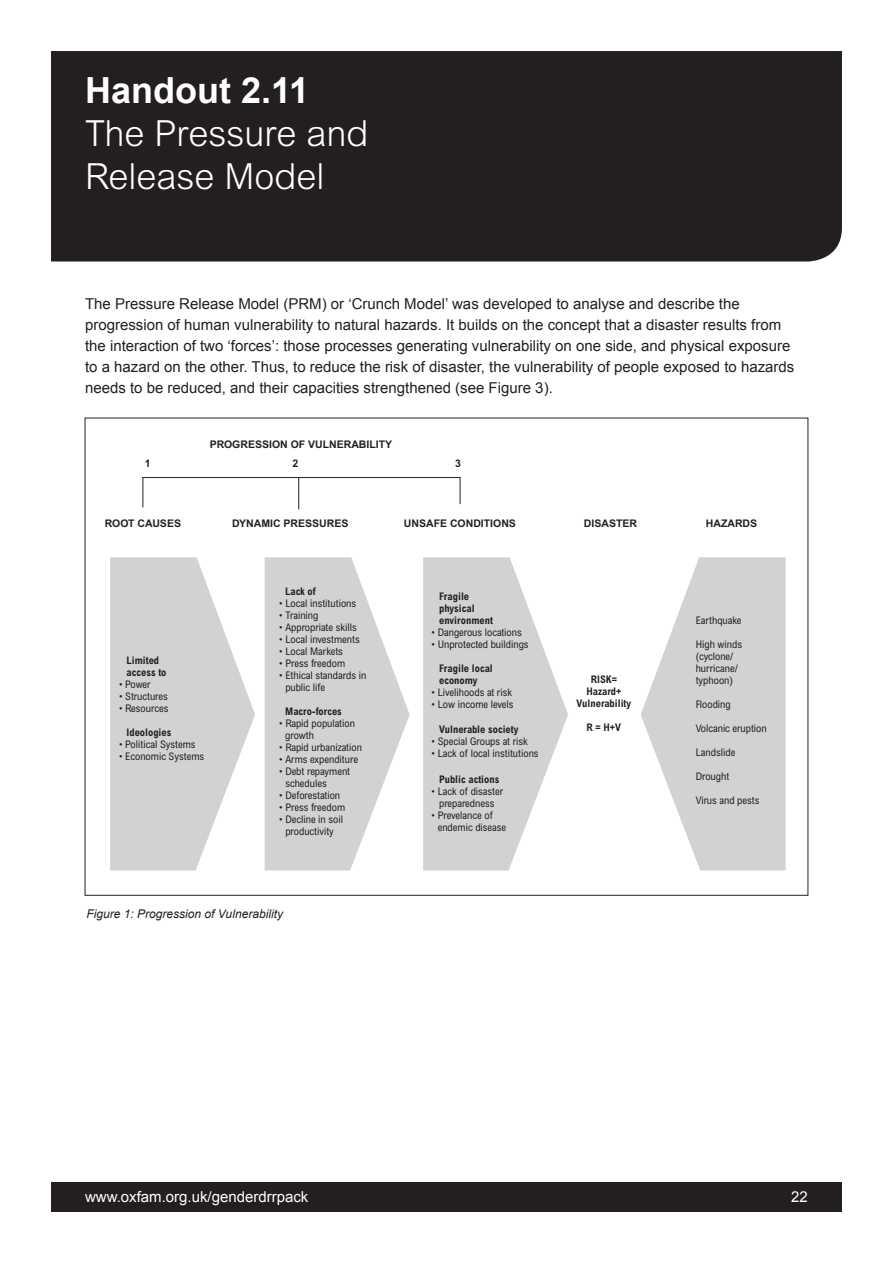
<style>
.page{position:relative;width:893px;height:1263px;background:#fff}
.page>*{position:absolute;margin:0;border:0;box-sizing:border-box;transform-origin:0 0}
.t1{font:300 36px/43.2px "Arial";color:#fff}
.t2{font:700 36px "Arial";color:#fff}
.t3{font:15px/21px "Arial";color:#231f20}
.t4{font:15px "Arial";color:#fff}
.t5{font:italic 12px "Arial";color:#231f20}
.t6{font:condensed 10.5px/12px "Arial";color:#231f20}
.t7{font:700 condensed 10.5px/12px "Arial";color:#231f20}
.t8{font:700 10.5px "Arial";color:#231f20}
</style>
<div class="page">
<div style="left:51px;top:51px;width:791px;height:210px;background:#231f20"></div>
<div style="left:51px;top:1182px;width:791px;height:30px;background:#231f20"></div>
<svg style="left:110px;top:557px;width:145px;height:313px;fill:#d1d2d4"></svg>
<svg style="left:265px;top:557px;width:145px;height:313px;fill:#d1d2d4"></svg>
<svg style="left:423px;top:557px;width:145px;height:313px;fill:#d1d2d4"></svg>
<svg style="left:641px;top:557px;width:145px;height:313px;fill:#d1d2d4"></svg>
<svg style="left:142px;top:477px;width:319px;height:31px"></svg>
<hr style="left:298px;top:478px;width:1px;height:31px;background:#231f20">
<h1 class="t2" style="left:85px;top:66px;width:226px">Handout 2.11</h1>
<h1 class="t1" style="left:85px;top:112px;width:285px">The Pressure and<br>Release Model</h1>
<p class="t3" style="left:85px;top:293px;width:711px">The Pressure Release Model (PRM) or ‘Crunch Model’ was developed to analyse and describe the progression of human vulnerability to natural hazards. It builds on the concept that a disaster results from the interaction of two ‘forces’: those processes generating vulnerability on one side, and physical exposure to a hazard on the other. Thus, to reduce the risk of disaster, the vulnerability of people exposed to hazards needs to be reduced, and their capacities strengthened (see Figure 3).</p>
<p class="t8" style="left:210px;top:438px;width:184px">PROGRESSION OF VULNERABILITY</p>
<p class="t8" style="left:145px;top:457px;width:7px">1</p>
<p class="t8" style="left:293px;top:457px;width:7px">2</p>
<p class="t8" style="left:455px;top:457px;width:7px">3</p>
<p class="t8" style="left:105px;top:517px;width:78px">ROOT CAUSES</p>
<p class="t8" style="left:232px;top:517px;width:118px">DYNAMIC PRESSURES</p>
<p class="t7" style="left:127px;top:654px;width:41px">Limited access to</p>
<p class="t6" style="left:119px;top:678px;width:33px">• Power</p>
<p class="t6" style="left:119px;top:690px;width:50px">• Structures</p>
<p class="t6" style="left:119px;top:702px;width:51px">• Resources</p>
<p class="t7" style="left:127px;top:726px;width:46px">Ideologies</p>
<p class="t6" style="left:119px;top:738px;width:78px">• Political Systems</p>
<p class="t6" style="left:119px;top:750px;width:87px">• Economic Systems</p>
<p class="t7" style="left:285px;top:585px;width:32px">Lack of</p>
<p class="t6" style="left:279px;top:597px;width:78px">• Local institutions</p>
<p class="t6" style="left:279px;top:609px;width:41px">• Training</p>
<p class="t6" style="left:279px;top:621px;width:79px">• Appropriate skills</p>
<p class="t6" style="left:279px;top:633px;width:82px">• Local investments</p>
<p class="t6" style="left:279px;top:645px;width:65px">• Local Markets</p>
<p class="t6" style="left:279px;top:657px;width:68px">• Press freedom</p>
<p class="t6" style="left:285px;top:669px;width:83px;text-indent:-6px">• Ethical standards in public life</p>
<p class="t7" style="left:285px;top:705px;width:58px">Macro-forces</p>
<p class="t6" style="left:285px;top:717px;width:71px;text-indent:-6px">• Rapid population growth</p>
<p class="t6" style="left:279px;top:741px;width:84px">• Rapid urbanization</p>
<p class="t6" style="left:279px;top:753px;width:80px">• Arms expenditure</p>
<p class="t6" style="left:285px;top:765px;width:66px;text-indent:-6px">• Debt repayment schedules</p>
<p class="t6" style="left:279px;top:789px;width:62px">• Deforestation</p>
<p class="t6" style="left:279px;top:801px;width:68px">• Press freedom</p>
<p class="t6" style="left:279px;top:813px;width:65px;text-align:center">• Decline in soil productivity</p>
<p class="t5" style="left:86px;top:906px;width:198px">Figure 1: Progression of Vulnerability</p>
<p class="t8" style="left:404px;top:517px;width:114px">UNSAFE CONDITIONS</p>
<p class="t8" style="left:584px;top:517px;width:55px">DISASTER</p>
<p class="t8" style="left:706px;top:517px;width:53px">HAZARDS</p>
<p class="t7" style="left:439px;top:590px;width:55px">Fragile physical environment</p>
<p class="t6" style="left:432px;top:626px;width:92px">• Dangerous locations</p>
<p class="t6" style="left:432px;top:638px;width:98px">• Unprotected buildings</p>
<p class="t7" style="left:439px;top:662px;width:55px">Fragile local economy</p>
<p class="t6" style="left:432px;top:686px;width:82px">• Livelihoods at risk</p>
<p class="t6" style="left:432px;top:698px;width:83px">• Low income levels</p>
<p class="t7" style="left:439px;top:724px;width:81px">Vulnerable society</p>
<p class="t6" style="left:432px;top:735px;width:98px">• Special Groups at risk</p>
<p class="t6" style="left:432px;top:747px;width:109px">• Lack of local institutions</p>
<p class="t7" style="left:439px;top:773px;width:62px">Public actions</p>
<p class="t6" style="left:432px;top:785px;width:73px;text-align:center">• Lack of disaster preparedness</p>
<p class="t6" style="left:438px;top:809px;width:70px;text-indent:-6px">• Prevelance of endemic disease</p>
<p class="t7" style="left:576px;top:673px;width:56px;text-align:center">RISK=<br>Hazard+<br>Vulnerability</p>
<p class="t7" style="left:587px;top:721px;width:36px">R = H+V</p>
<p class="t6" style="left:696px;top:614px;width:47px">Earthquake</p>
<p class="t6" style="left:696px;top:638px;width:48px">High winds (cyclone/ hurricane/ typhoon)</p>
<p class="t6" style="left:696px;top:698px;width:37px">Flooding</p>
<p class="t6" style="left:696px;top:722px;width:73px">Volcanic eruption</p>
<p class="t6" style="left:696px;top:746px;width:41px">Landslide</p>
<p class="t6" style="left:696px;top:770px;width:35px">Drought</p>
<p class="t6" style="left:696px;top:794px;width:65px">Virus and pests</p>
<h2 class="t4" style="left:85px;top:1186px;width:225px">www.oxfam.org.uk/genderdrrpack</h2>
<h2 class="t4" style="left:791px;top:1186px;width:18px">22</h2>
</div>
